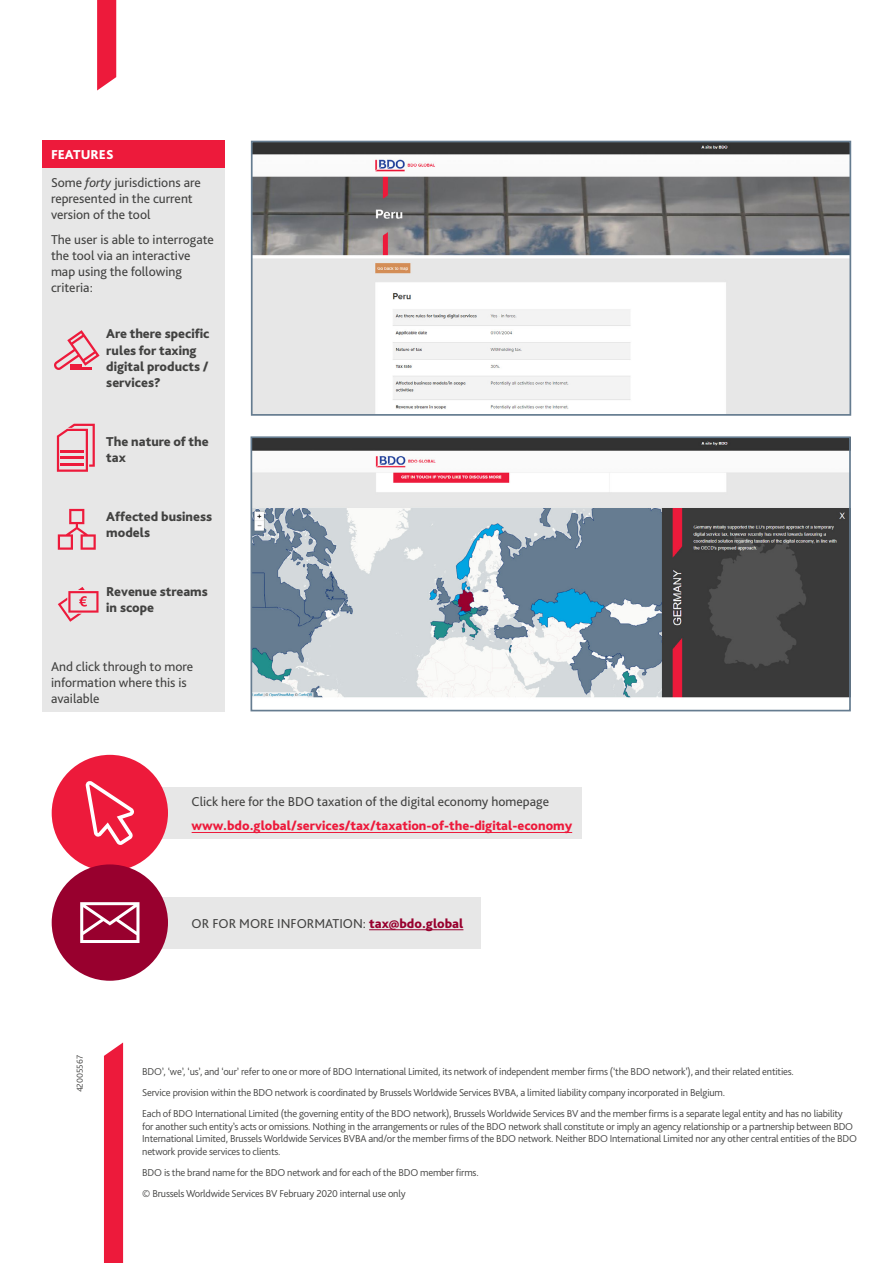
<style>
.page{position:relative;width:893px;height:1263px;background:#fff}
.page>*{position:absolute;margin:0;border:0;box-sizing:border-box;transform-origin:0 0}
.t1{font:13.5px/16.2px "Bliss Pro";color:#424241}
.t2{font:800 13.5px/16.2px "Bliss Pro";color:#424241}
.t3{font:800 13.5px "Bliss Pro";color:#ed1a3b}
.t4{font:300 10.5px/21.1px "Bliss Pro";letter-spacing:-.02em;color:#424241}
.t5{font:300 9px "Bliss Pro";color:#424241}
.s1{font-weight:800;color:#fff}
.s2{font-style:italic}
.s3{font-weight:800;color:#98002e}
</style>
<div class="page">
<svg style="left:97px;top:0;width:19px;height:91px;background:#ee2d4b"></svg>
<div style="left:104px;top:1042px;width:19px;height:221px;background:#ed1a3b"></div>
<div style="left:43px;top:141px;width:182px;height:27px;background:#ed1a3b"></div>
<div style="left:43px;top:168px;width:182px;height:543px;background:#e7e7e7"></div>
<img style="left:253px;top:439px;width:595px;height:259px">
<div style="left:250px;top:436px;width:601px;height:275px;border:2px solid #657c90"></div>
<img style="left:254px;top:144px;width:594px;height:269px">
<div style="left:251px;top:141px;width:600px;height:275px;border:2px solid #657c90"></div>
<svg style="left:54px;top:330px;width:46px;height:40px"></svg>
<svg style="left:57px;top:424px;width:38px;height:48px"></svg>
<svg style="left:58px;top:509px;width:38px;height:41px"></svg>
<svg style="left:58px;top:587px;width:41px;height:35px"></svg>
<div style="left:149px;top:787px;width:432px;height:52px;background:#e7e7e7"></div>
<hr style="left:192px;top:832px;width:380px;height:1px;background:#ed1a3b">
<div style="left:149px;top:896px;width:331px;height:52px;background:#e7e7e7"></div>
<hr style="left:369px;top:929px;width:94px;height:1px;background:#98002e">
<div style="left:52px;top:755px;width:116px;height:116px;background:#ed1a3b;border-radius:50%"></div>
<div style="left:52px;top:864px;width:116px;height:117px;background:#98002e;border-radius:50%"></div>
<svg style="left:85px;top:781px;width:49px;height:64px"></svg>
<svg style="left:80px;top:902px;width:59px;height:41px"></svg>
<p class="t1" style="left:51px;top:141px;width:151px;line-height:27.3px"><span class="s1">FEATURES<br></span>Some <span class="s2">forty</span> jurisdictions are</p>
<p class="t1" style="left:51px;top:190px;width:143px">represented in the current version of the tool</p>
<p class="t1" style="left:51px;top:231px;width:164px">The user is able to interrogate the tool via an interactive map using the following criteria:</p>
<p class="t2" style="left:106px;top:325px;width:105px">Are there specific rules for taxing digital products / services?</p>
<p class="t2" style="left:106px;top:433px;width:104px">The nature of the tax</p>
<p class="t2" style="left:106px;top:508px;width:107px">Affected business models</p>
<p class="t2" style="left:106px;top:583px;width:103px">Revenue streams in scope</p>
<p class="t1" style="left:51px;top:658px;width:144px">And click through to more information where this is available</p>
<p class="t1" style="left:192px;top:793px;width:359px">Click here for the BDO taxation of the digital economy homepage</p>
<p class="t3" style="left:192px;top:818px;width:382px">www.bdo.global/services/tax/taxation-of-the-digital-economy</p>
<p class="t5" style="left:74px;top:1092px;width:39px;rotate:-90deg">42005567</p>
<p class="t1" style="left:192px;top:915px;width:273px">OR FOR MORE INFORMATION: <span class="s3">tax@bdo.global</span></p>
<p class="t4" style="left:142px;top:1061px;width:702px">BDO’, ‘we’, ‘us’, and ‘our’ refer to one or more of BDO International Limited, its network of independent member firms (‘the BDO network’), and their related entities.<br>Service provision within the BDO network is coordinated by Brussels Worldwide Services BVBA, a limited liability company incorporated in Belgium.<br>Each of BDO International Limited (the governing entity of the BDO network), Brussels Worldwide Services BV and the member firms is a separate legal entity and has no liability</p>
<p class="t4" style="left:142px;top:1120px;width:716px;line-height:12.6px">for another such entity’s acts or omissions. Nothing in the arrangements or rules of the BDO network shall constitute or imply an agency relationship or a partnership between BDO<br>International Limited, Brussels Worldwide Services BVBA and/or the member firms of the BDO network. Neither BDO International Limited nor any other central entities of the BDO network provide services to clients.</p>
<p class="t4" style="left:142px;top:1162px;width:338px">BDO is the brand name for the BDO network and for each of the BDO member firms. © Brussels Worldwide Services BV February 2020 internal use only</p>
</div>
